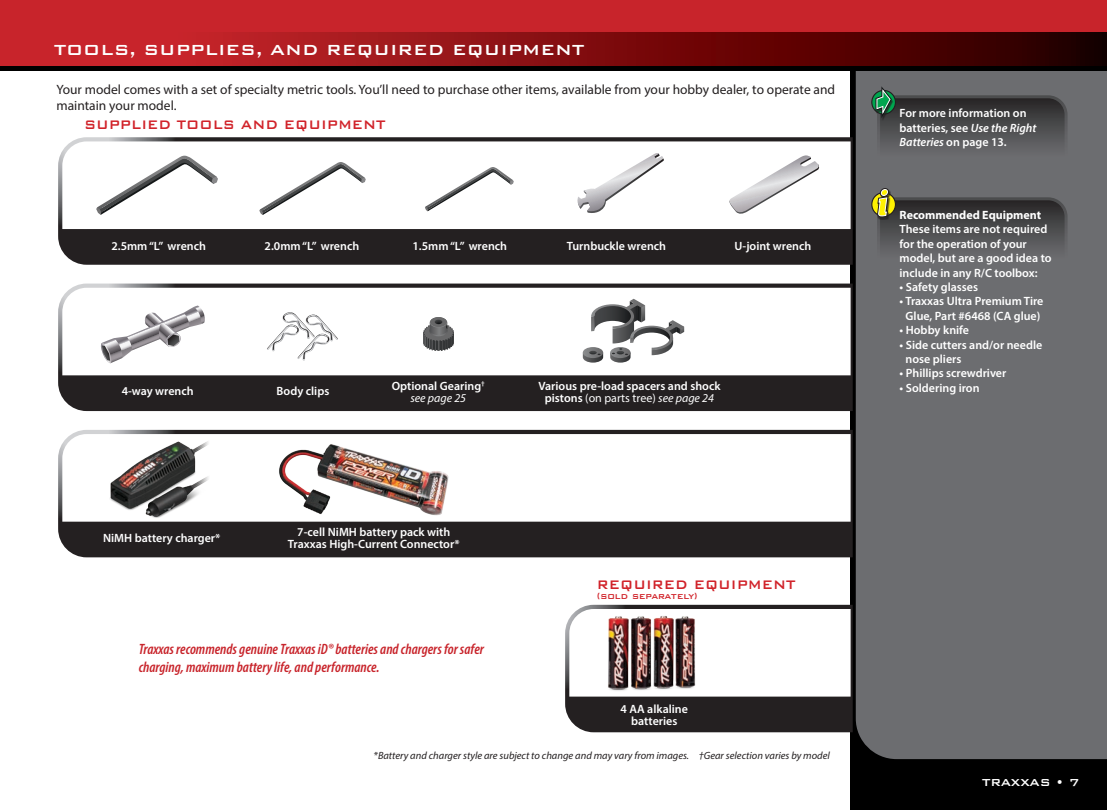
<style>
.page{position:relative;width:1107px;height:810px;background:#fff}
.page>*{position:absolute;margin:0;border:0;box-sizing:border-box;transform-origin:0 0}
.t1{font:500 19.5px "Bank Gothic BT";color:#fff}
.t2{font:500 16.5px "Bank Gothic BT";color:#d1232a;scale:.91 1}
.t3{font:italic 600 condensed 15px/18px "Myriad Pro";color:#c8242b}
.t4{font:13.5px/16.2px "Myriad Pro";color:#231f20}
.t5{font:500 13.5px "Bank Gothic BT";letter-spacing:-.02em;color:#fff}
.t6{font:600 12px/14.4px "Myriad Pro";color:#fff;text-align:center}
.t7{font:700 12px "Myriad Pro";color:#fff}
.t8{font:500 11.55px "Bank Gothic BT";color:#d1232a;scale:.91 1}
.t9{font:italic 10.5px "Myriad Pro";color:#231f20}
.s1{font-weight:400;font-style:italic}
.s2{font-weight:400}
.s3{font-style:italic}
</style>
<div class="page">
<div style="left:850px;top:13px;width:257px;height:797px;background:#000"></div>
<div style="left:856px;top:71px;width:251px;height:688px;background:#6c6d70"></div>
<div style="left:0;top:0;width:1107px;height:70px;background:#000"></div>
<div style="left:0;top:0;width:1107px;height:51px;background:#c8242b"></div>
<svg style="left:0;top:32px;width:1107px;height:34px;background:#831013"></svg>
<div style="left:565px;top:605px;width:288px;height:127px;background:#242021"></div>
<svg style="left:569px;top:609px;width:282px;height:88px"></svg>
<svg style="left:58px;top:137px;width:795px;height:128px;background:#2b2728"></svg>
<svg style="left:62px;top:141px;width:789px;height:88px"></svg>
<svg style="left:872px;top:90px;width:23px;height:24px"></svg>
<div style="left:871px;top:90px;width:25px;height:25px;border:1px solid #231f20;border-radius:50%"></div>
<svg style="left:874px;top:82px;width:192px;height:96px;background:#56595a"></svg>
<svg style="left:872px;top:193px;width:23px;height:23px"></svg>
<div style="left:871px;top:192px;width:25px;height:25px;border:1px solid #231f20;border-radius:50%"></div>
<div style="left:878px;top:189px;width:13px;height:31px;background:#231f20;opacity:.75"></div>
<div style="left:880px;top:188px;width:9px;height:9px;border:3px solid #231f20;border-radius:50%"></div>
<div style="left:881px;top:189px;width:7px;height:7px;background:#fff101;border-radius:50%"></div>
<div style="left:881px;top:189px;width:7px;height:7px;border:1px solid #fff;border-radius:50%"></div>
<svg style="left:876px;top:194px;width:190px;height:86px;background:#575756"></svg>
<svg style="left:58px;top:284px;width:795px;height:127px;background:#2b2728"></svg>
<svg style="left:62px;top:288px;width:789px;height:87px"></svg>
<div style="left:58px;top:430px;width:795px;height:127px;background:#242021"></div>
<svg style="left:62px;top:434px;width:789px;height:88px"></svg>
<svg style="left:259px;top:162px;width:107px;height:53px"></svg>
<svg style="left:425px;top:167px;width:89px;height:44px"></svg>
<svg style="left:577px;top:153px;width:88px;height:60px"></svg>
<svg style="left:728px;top:155px;width:94px;height:60px"></svg>
<svg style="left:88px;top:296px;width:126px;height:73px"></svg>
<svg style="left:583px;top:299px;width:101px;height:64px"></svg>
<img style="left:600px;top:614px;width:103px;height:80px">
<svg style="left:96px;top:156px;width:122px;height:59px"></svg>
<svg style="left:430px;top:317px;width:17px;height:10px"></svg>
<svg style="left:423px;top:320px;width:31px;height:31px"></svg>
<img style="left:95px;top:436px;width:132px;height:91px">
<img style="left:269px;top:434px;width:199px;height:90px">
<svg style="left:266px;top:312px;width:73px;height:49px"></svg>
<p class="t1" style="left:54px;top:40px;width:532px">TOOLS, SUPPLIES, AND REQUIRED EQUIPMENT</p>
<p class="t4" style="left:56px;top:81px;width:780px">Your model comes with a set of specialty metric tools. You’ll need to purchase other items, available from your hobby dealer, to operate and maintain your model.</p>
<p class="t2" style="left:84px;top:116px;width:333px">SUPPLIED TOOLS AND EQUIPMENT</p>
<p class="t6" style="left:111px;top:238px;width:96px">2.5mm “L” wrench</p>
<p class="t6" style="left:265px;top:238px;width:96px">2.0mm “L” wrench</p>
<p class="t6" style="left:413px;top:238px;width:96px">1.5mm “L” wrench</p>
<p class="t6" style="left:567px;top:238px;width:101px">Turnbuckle wrench</p>
<p class="t6" style="left:735px;top:238px;width:78px">U-joint wrench</p>
<p class="t6" style="left:122px;top:383px;width:74px">4-way wrench</p>
<p class="t6" style="left:277px;top:383px;width:54px">Body clips</p>
<p class="t6" style="left:392px;top:380px;width:95px;line-height:12px">Optional Gearing<sup>† </sup><span class="s1">see page 25</span></p>
<p class="t6" style="left:538px;top:379px;width:184px;line-height:12px">Various pre-load spacers and shock pistons <span class="s2">(on parts tree)</span> <span class="s1">see page 24</span></p>
<p class="t6" style="left:103px;top:530px;width:119px">NiMH battery charger*</p>
<p class="t6" style="left:288px;top:525px;width:173px;line-height:12px">7-cell NiMH battery pack with<br>Traxxas High-Current Connector*</p>
<p class="t3" style="left:139px;top:640px;width:347px">Traxxas recommends genuine Traxxas iD® batteries and chargers for safer charging, maximum battery life, and performance.</p>
<p class="t2" style="left:597px;top:575px;width:220px">REQUIRED EQUIPMENT</p>
<p class="t8" style="left:597px;top:590px;width:112px">(sold separately)</p>
<p class="t6" style="left:621px;top:702px;width:69px;line-height:12px">4 AA alkaline batteries</p>
<p class="t9" style="left:374px;top:749px;width:458px">*Battery and charger style are subject to change and may vary from images. †Gear selection varies by model</p>
<p class="t6" style="left:900px;top:106px;width:138px;text-align:left">For more information on batteries, see <span class="s3">Use the Right<br>Batteries</span> on page 13.</p>
<p class="t7" style="left:900px;top:207px;width:143px">Recommended Equipment</p>
<p class="t6" style="left:900px;top:222px;width:154px;text-align:left">These items are not required for the operation of your model, but are a good idea to include in any R/C toolbox:</p>
<p class="t6" style="left:900px;top:280px;width:80px">• Safety glasses</p>
<p class="t6" style="left:900px;top:294px;width:145px">• Traxxas Ultra Premium Tire<br>Glue, Part #6468 (CA glue)</p>
<p class="t6" style="left:900px;top:323px;width:71px">• Hobby knife</p>
<p class="t6" style="left:906px;top:337px;width:138px;text-align:left;text-indent:-6px">• Side cutters and/or needle nose pliers</p>
<p class="t6" style="left:900px;top:366px;width:108px">• Phillips screwdriver</p>
<p class="t6" style="left:900px;top:380px;width:81px">• Soldering iron</p>
<p class="t5" style="left:982px;top:775px;width:99px">TRAXXAS • 7</p>
</div>
